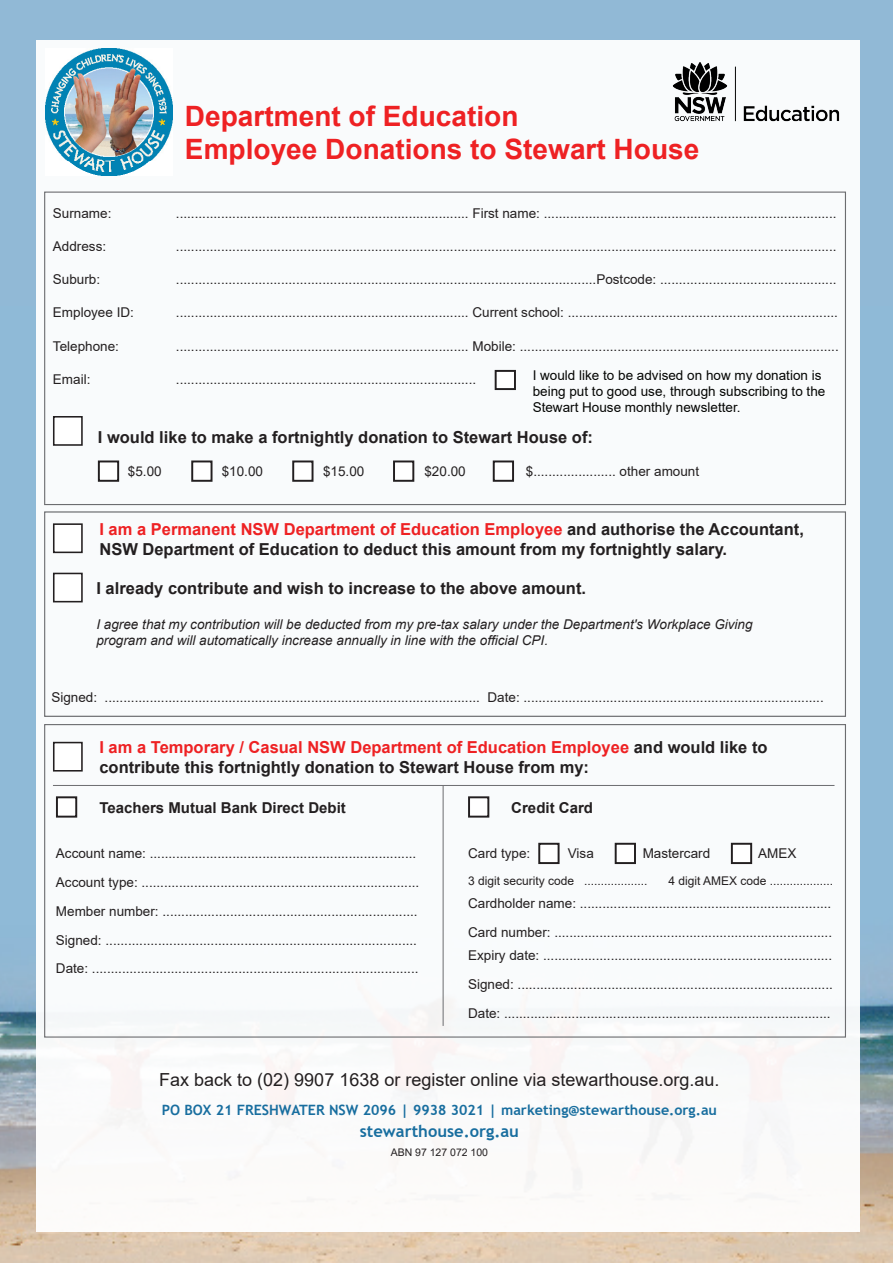
<style>
.page{position:relative;width:893px;height:1263px;background:#91b9d6}
.page>*{position:absolute;margin:0;border:0;box-sizing:border-box;transform-origin:0 0}
.t1{font:700 28.05px/33.6px "Arial";color:#ee2123}
.t2{font:18px "Arial";color:#231f20}
.t3{font:700 16.5px/19.8px "Arial";color:#231f20}
.t4{font:700 16.5px "Trebuchet MS";color:#186e9f}
.t5{font:700 15px "Arial";color:#231f20}
.t6{font:700 14.25px "Trebuchet MS";color:#186e9f}
.t7{font:13.5px/22.5px "Arial";color:#231f20}
.t8{font:italic 13.5px/16.2px "Arial";color:#231f20}
.t9{font:13.5px/16.2px "Arial";color:#040503}
.t10{font:12px "Arial";color:#231f20}
.t11{font:10.5px "Arial";color:#231f20}
.s1{color:#ee2123}
</style>
<div class="page">
<img style="left:0;top:306px;width:893px;height:957px">
<div style="left:36px;top:40px;width:823px;height:1191px;background:#fff"></div>
<div style="left:56px;top:796px;width:21px;height:22px;border:2px solid #231f20"></div>
<div style="left:468px;top:796px;width:21px;height:22px;border:2px solid #231f20"></div>
<div style="left:538px;top:843px;width:22px;height:21px;border:2px solid #231f20"></div>
<div style="left:615px;top:843px;width:21px;height:21px;border:2px solid #231f20"></div>
<div style="left:731px;top:843px;width:21px;height:21px;border:2px solid #231f20"></div>
<div style="left:98px;top:460px;width:21px;height:22px;border:2px solid #231f20"></div>
<div style="left:191px;top:460px;width:22px;height:22px;border:2px solid #231f20"></div>
<div style="left:292px;top:460px;width:21px;height:22px;border:2px solid #231f20"></div>
<div style="left:393px;top:460px;width:21px;height:22px;border:2px solid #231f20"></div>
<div style="left:493px;top:460px;width:21px;height:22px;border:2px solid #231f20"></div>
<div style="left:53px;top:416px;width:30px;height:30px;border:2px solid #231f20"></div>
<div style="left:53px;top:523px;width:30px;height:30px;border:2px solid #231f20"></div>
<div style="left:53px;top:573px;width:30px;height:29px;border:2px solid #231f20"></div>
<div style="left:53px;top:742px;width:30px;height:29px;border:2px solid #231f20"></div>
<img style="left:46px;top:49px;width:126px;height:126px">
<div style="left:44px;top:511px;width:802px;height:206px;border:1px solid #6c6d70"></div>
<hr style="left:443px;top:786px;width:1px;height:240px;background:#6c6d70">
<img style="left:673px;top:62px;width:167px;height:60px">
<hr style="left:53px;top:785px;width:781px;height:1px;background:#6c6d70">
<div style="left:495px;top:370px;width:21px;height:20px;border:2px solid #231f20"></div>
<p class="t1" style="left:185px;top:99px;width:516px">Department of Education<br>Employee Donations to Stewart House</p>
<p class="t7" style="left:53px;top:202px;width:60px">Surname:</p>
<p class="t7" style="left:176px;top:202px;width:662px">.............................................................................. First name: ..............................................................................</p>
<p class="t7" style="left:53px;top:235px;width:55px">Address:</p>
<p class="t7" style="left:176px;top:235px;width:662px">................................................................................................................................................................................</p>
<p class="t7" style="left:53px;top:268px;width:49px">Suburb:</p>
<p class="t7" style="left:176px;top:268px;width:662px">................................................................................................................Postcode: ...............................................</p>
<p class="t7" style="left:53px;top:301px;width:83px">Employee ID:</p>
<p class="t7" style="left:176px;top:301px;width:663px">.............................................................................. Current school: ........................................................................</p>
<p class="t7" style="left:53px;top:334px;width:68px">Telephone:</p>
<p class="t7" style="left:176px;top:334px;width:664px">.............................................................................. Mobile: .....................................................................................</p>
<p class="t7" style="left:53px;top:368px;width:39px">Email:</p>
<p class="t7" style="left:176px;top:368px;width:302px">................................................................................</p>
<p class="t9" style="left:533px;top:367px;width:294px">I would like to be advised on how my donation is being put to good use, through subscribing to the<br>Stewart House monthly newsletter.</p>
<p class="t3" style="left:98px;top:427px;width:497px">I would like to make a fortnightly donation to Stewart House of:</p>
<p class="t7" style="left:128px;top:460px;width:35px">$5.00</p>
<p class="t7" style="left:222px;top:460px;width:43px">$10.00</p>
<p class="t7" style="left:323px;top:460px;width:43px">$15.00</p>
<p class="t7" style="left:424px;top:460px;width:43px">$20.00</p>
<p class="t7" style="left:526px;top:460px;width:175px">$...................... other amount</p>
<p class="t3" style="left:99px;top:519px;width:706px"><span class="s1">I am a Permanent NSW Department of Education Employee</span> and authorise the Accountant,<br>NSW Department of Education to deduct this amount from my fortnightly salary.</p>
<p class="t3" style="left:96px;top:578px;width:491px">I already contribute and wish to increase to the above amount.</p>
<p class="t8" style="left:96px;top:616px;width:658px">I agree that my contribution will be deducted from my pre-tax salary under the Department's Workplace Giving program and will automatically increase annually in line with the official CPI.</p>
<p class="t7" style="left:51px;top:685px;width:774px">Signed: .................................................................................................... Date: ................................................................................</p>
<p class="t3" style="left:99px;top:737px;width:670px"><span class="s1">I am a Temporary / Casual NSW Department of Education Employee</span> and would like to contribute this fortnightly donation to Stewart House from my:</p>
<p class="t5" style="left:99px;top:797px;width:248px">Teachers Mutual Bank Direct Debit</p>
<p class="t5" style="left:511px;top:797px;width:83px">Credit Card</p>
<p class="t7" style="left:56px;top:842px;width:362px">Account name: .......................................................................</p>
<p class="t7" style="left:56px;top:871px;width:365px">Account type: ..........................................................................</p>
<p class="t7" style="left:56px;top:900px;width:363px">Member number: ....................................................................</p>
<p class="t7" style="left:56px;top:928px;width:363px">Signed: ...................................................................................</p>
<p class="t7" style="left:56px;top:957px;width:364px">Date: .......................................................................................</p>
<p class="t7" style="left:468px;top:842px;width:64px">Card type:</p>
<p class="t7" style="left:568px;top:842px;width:27px">Visa</p>
<p class="t7" style="left:643px;top:842px;width:69px">Mastercard</p>
<p class="t7" style="left:758px;top:842px;width:40px">AMEX</p>
<p class="t7" style="left:468px;top:892px;width:365px">Cardholder name: ...................................................................</p>
<p class="t7" style="left:468px;top:921px;width:366px">Card number: ..........................................................................<br>Expiry date: .............................................................................</p>
<p class="t7" style="left:468px;top:972px;width:366px">Signed: ....................................................................................</p>
<p class="t7" style="left:468px;top:1001px;width:364px">Date: .......................................................................................</p>
<p class="t10" style="left:468px;top:872px;width:181px">3 digit security code ...................</p>
<p class="t10" style="left:668px;top:872px;width:166px">4 digit AMEX code ...................</p>
<p class="t2" style="left:159px;top:1067px;width:562px">Fax back to (02) 9907 1638 or register online via stewarthouse.org.au.</p>
<p class="t6" style="left:162px;top:1101px;width:557px">PO BOX 21 FRESHWATER NSW 2096 | 9938 3021 | marketing@stewarthouse.org.au</p>
<p class="t4" style="left:360px;top:1120px;width:161px">stewarthouse.org.au</p>
<p class="t11" style="left:391px;top:1145px;width:99px">ABN 97 127 072 100</p>
</div>
